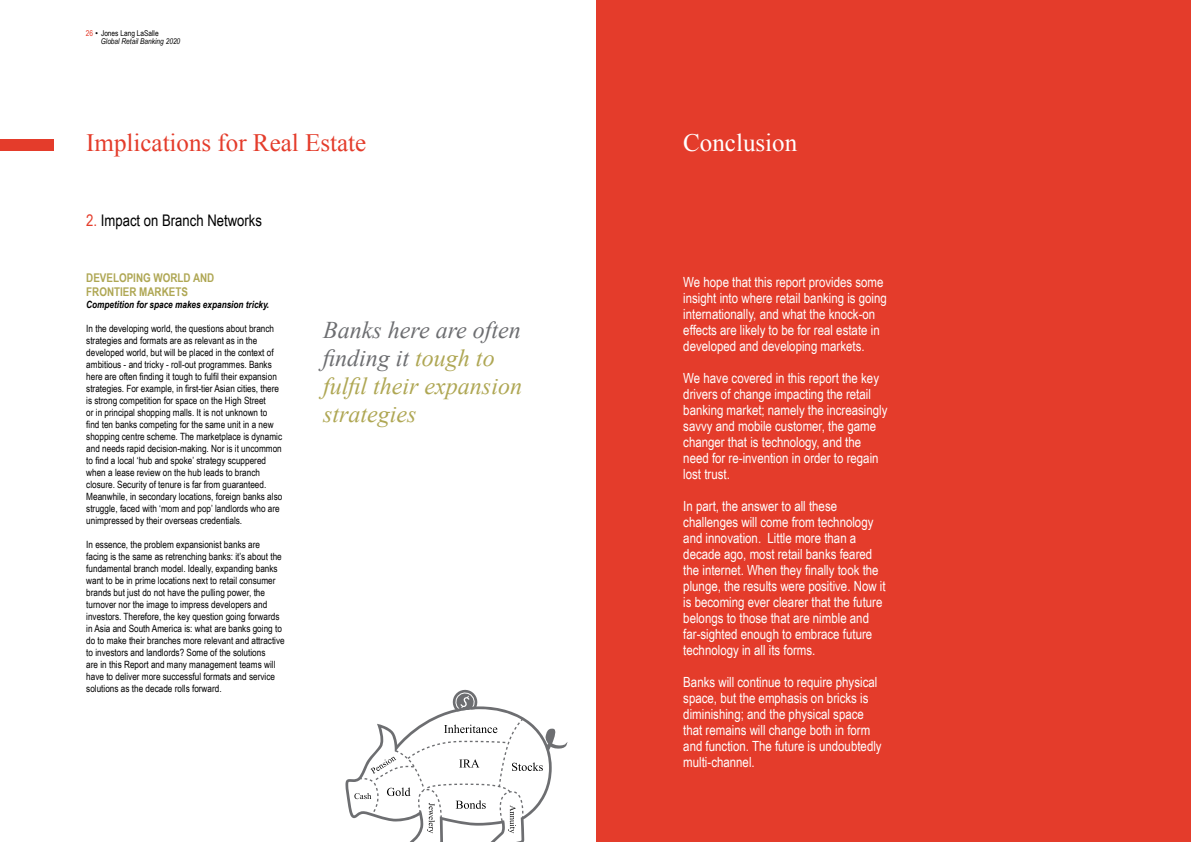
<style>
.page{position:relative;width:1191px;height:842px;background:#fff}
.page>*{position:absolute;margin:0;border:0;box-sizing:border-box;transform-origin:0 0}
.t1{font:25px "Times New Roman";color:#e43c2b}
.t2{font:25px "Times New Roman";color:#fff}
.t3{font:italic 24px/28px "Times New Roman";color:#afa754}
.t4{font:16px "Arial Narrow";color:#000}
.t5{font:14px/16px "Arial Narrow";color:#fff}
.t6{font:700 12px/14px "Arial Narrow";color:#afa754}
.t7{font:10px/12px "Arial Narrow";color:#000}
.t8{font:italic 700 10px "Arial Narrow";color:#000}
.t9{font:italic 8px/8px "Arial Narrow";color:#000}
.s1{font-style:normal;color:#e43c2b}
.s2{font-family:"Gotham";font-weight:300;font-style:normal}
.s3{font-style:normal}
.s4{color:#e43c2b}
.s5{color:#6d6e71}
</style>
<div class="page">
<div style="left:596px;top:0;width:595px;height:842px;background:#e43c2b"></div>
<div style="left:0;top:139px;width:53px;height:11px;background:#e43c2b"></div>
<svg style="left:345px;top:689px;width:223px;height:153px"></svg>
<p class="t9" style="left:101px;top:29px;width:81px;text-indent:-15px"><span class="s1">26</span> <span class="s2">•</span> <span class="s3">Jones Lang LaSalle<br></span>Global Retail Banking 2020</p>
<h1 class="t1" style="left:86px;top:125px;width:281px">Implications for Real Estate</h1>
<h1 class="t2" style="left:683px;top:125px;width:115px">Conclusion</h1>
<h3 class="t4" style="left:86px;top:209px;width:177px"><span class="s4">2.</span> Impact on Branch Networks</h3>
<p class="t6" style="left:86px;top:270px;width:128px">DEVELOPING WORLD AND<br>FRONTI ER MARKETS</p>
<p class="t8" style="left:86px;top:297px;width:184px">Competition for space makes expansion tricky.</p>
<p class="t7" style="left:86px;top:322px;width:197px">In the developing world, the questions about branch strategies and formats are as relevant as in the developed world, but will be placed in the context of ambitious - and tricky - roll-out programmes. Banks here are often finding it tough to fulfil their expansion strategies. For example, in first-tier Asian cities, there is strong competition for space on the High Street<br>or in principal shopping malls. It is not unknown to find ten banks competing for the same unit in a new shopping centre scheme. The marketplace is dynamic and needs rapid decision-making. Nor is it uncommon to find a local ‘hub and spoke’ strategy scuppered when a lease review on the hub leads to branch closure. Security of tenure is far from guaranteed.<br>Meanwhile, in secondary locations, foreign banks also struggle, faced with ‘mom and pop’ landlords who are unimpressed by their overseas credentials.</p>
<p class="t7" style="left:86px;top:538px;width:200px">In essence, the problem expansionist banks are<br>facing is the same as retrenching banks: it’s about the fundamental branch model. Ideally, expanding banks want to be in prime locations next to retail consumer brands but just do not have the pulling power, the turnover nor the image to impress developers and investors. Therefore, the key question going forwards in Asia and South America is: what are banks going to do to make their branches more relevant and attractive to investors and landlords? Some of the solutions<br>are in this Report and many management teams will have to deliver more successful formats and service solutions as the decade rolls forward.</p>
<h2 class="t3" style="left:323px;top:316px;width:200px"><span class="s5">Banks here are often finding it</span> tough to fulfil their expansion strategies</h2>
<h3 class="t5" style="left:683px;top:273px;width:205px">We hope that this report provides some insight into where retail banking is going internationally, and what the knock-on effects are likely to be for real estate in developed and developing markets.</h3>
<p class="t5" style="left:683px;top:369px;width:206px">We have covered in this report the key drivers of change impacting the retail banking market; namely the increasingly savvy and mobile customer, the game changer that is technology, and the need for re-invention in order to regain lost trust.</p>
<p class="t5" style="left:683px;top:497px;width:204px">In part, the answer to all these challenges will come from technology and innovation. Little more than a decade ago, most retail banks feared the internet. When they finally took the plunge, the results were positive. Now it is becoming ever clearer that the future belongs to those that are nimble and far-sighted enough to embrace future technology in all its forms.</p>
<h3 class="t5" style="left:683px;top:673px;width:200px">Banks will continue to require physical space, but the emphasis on bricks is diminishing; and the physical space that remains will change both in form and function. The future is undoubtedly multi-channel.</h3>
</div>
